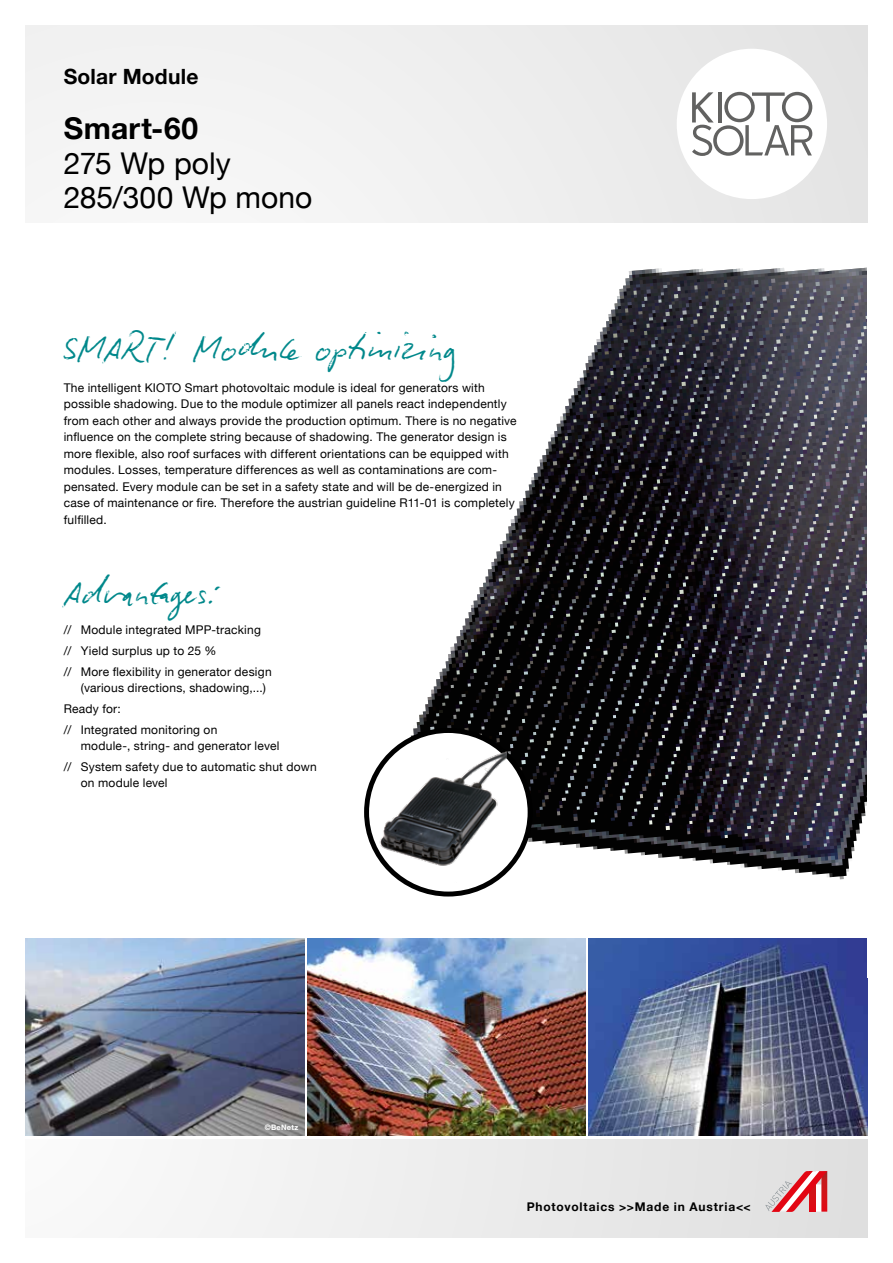
<style>
.page{position:relative;width:893px;height:1263px;background:#fff}
.page>*{position:absolute;margin:0;border:0;box-sizing:border-box;transform-origin:0 0}
.t1{font:37.5px "Biro Script Standard";color:#00888b}
.t2{font:30px/34.5px "Helvetica Neue";color:#000}
.t3{font:700 30px "Helvetica Neue";letter-spacing:.015em;color:#000}
.t4{font:700 21px "Helvetica Neue";letter-spacing:.01em;color:#000}
.t5{font:12px/16.5px "Helvetica Neue";letter-spacing:.02em;color:#000}
.t6{font:700 12px "Helvetica Neue";letter-spacing:.07em;color:#000}
.t7{font:700 7.5px "Helvetica Neue";letter-spacing:.03em;color:#fff}
</style>
<div class="page">
<img style="left:589px;top:944px;width:278px;height:191px">
<img style="left:307px;top:944px;width:279px;height:191px">
<img style="left:26px;top:939px;width:278px;height:196px">
<img style="left:307px;top:222px;width:561px;height:722px">
<div style="left:26px;top:1140px;width:841px;height:98px;background:linear-gradient(to right,#fbfbfb,#dfdfdf)"></div>
<div style="left:26px;top:26px;width:841px;height:196px;background:#f1f1f1"></div>
<svg style="left:765px;top:1171px;width:62px;height:41px;background:#e29195"></svg>
<div style="left:677px;top:49px;width:150px;height:150px;background:#fff;border-radius:50%"></div>
<svg style="left:692px;top:92px;width:120px;height:64px"></svg>
<div style="left:867px;top:238px;width:26px;height:740px;background:#fff"></div>
<svg style="left:367px;top:730px;width:163px;height:164px"></svg>
<div style="left:364px;top:728px;width:169px;height:168px;border:5px solid #000;border-radius:50%"></div>
<img style="left:369px;top:710px;width:137px;height:172px">
<h3 class="t4" style="left:64px;top:60px;width:136px">Solar Module</h3>
<h2 class="t3" style="left:64px;top:105px;width:136px">Smart-60</h2>
<h2 class="t2" style="left:64px;top:148px;width:250px">275 Wp poly<br>285/300 Wp mono</h2>
<h1 class="t1" style="left:64px;top:324px;width:395px">SMART! Module optimizing</h1>
<p class="t5" style="left:64px;top:380px;width:454px">The intelligent KIOTO Smart photovoltaic module is ideal for generators with possible shadowing. Due to the module optimizer all panels react independently from each other and always provide the production optimum. There is no negative influence on the complete string because of shadowing. The generator design is more flexible, also roof surfaces with different orientations can be equipped with modules. Losses, temperature differences as well as contaminations are com&shy;pensated. Every module can be set in a safety state and will be de-energized in case of maintenance or fire. Therefore the austrian guideline R11-01 is completely fulfilled.</p>
<h1 class="t1" style="left:64px;top:568px;width:158px">Advantages:</h1>
<p class="t5" style="left:64px;top:620px;width:209px;line-height:20.7px">// Module integrated MPP-tracking // Yield surplus up to 25 %<br>// More flexibility in generator design</p>
<p class="t5" style="left:64px;top:678px;width:203px;line-height:20.7px;text-indent:17px">(various directions, shadowing,...)<br>Ready for:<br>// Integrated monitoring on</p>
<p class="t5" style="left:64px;top:736px;width:254px;line-height:20.7px;text-indent:17px">module-, string- and generator level<br>// System safety due to automatic shut down</p>
<p class="t5" style="left:81px;top:776px;width:88px">on module level</p>
<p class="t7" style="left:265px;top:1121px;width:35px">©BeNetz</p>
<p class="t6" style="left:527px;top:1197px;width:226px">Photovoltaics &gt;&gt;Made in Austria&lt;&lt;</p>
</div>
